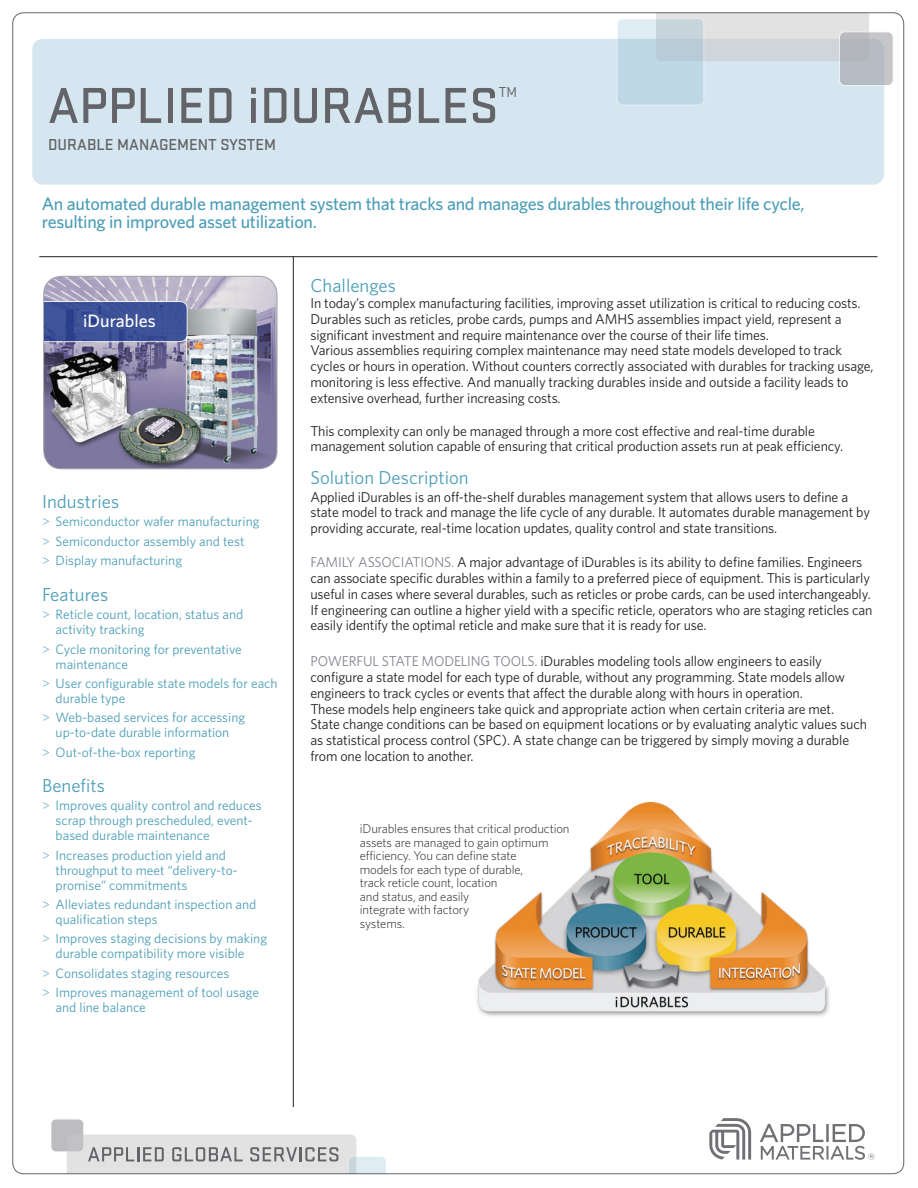
<style>
.page{position:relative;width:918px;height:1188px;background:#fff}
.page>*{position:absolute;margin:0;border:0;box-sizing:border-box;transform-origin:0 0}
.t1{font:500 52.5px "Stratum 1";color:#626467}
.t2{font:18.75px "Whitney";color:#4c9eb8}
.t3{font:500 18px/18px "Whitney";letter-spacing:-.015em;color:#4c9eb8}
.t4{font:500 18px "Whitney";color:#fff}
.t5{font:500 16.5px "Stratum 1";color:#626467}
.t6{font:15px "Stratum 1";color:#626467}
.t7{font:14.25px/15.8px "Whitney";letter-spacing:-.01em;color:#231f20}
.t8{font:14.25px "Whitney";letter-spacing:-.01em;color:#81848b}
.t9{font:13.5px/15px "Whitney";color:#4c9eb8}
.t10{font:300 12.75px/13.5px "Whitney";letter-spacing:-.01em;color:#231f20}
.s1{font-weight:300}
.s2{color:#81848b}
</style>
<div class="page">
<div style="left:32px;top:39px;width:852px;height:146px;background:#d6e6f0;border-radius:11px"></div>
<div style="left:51px;top:1119px;width:33px;height:33px;background:#bdbdc0;border-radius:5px"></div>
<div style="left:50px;top:1118px;width:35px;height:35px;border:2px solid #fff;border-radius:5px"></div>
<svg style="left:656px;top:15px;width:213px;height:46px"></svg>
<svg style="left:709px;top:1118px;width:42px;height:42px"></svg>
<svg style="left:760px;top:1124px;width:115px;height:36px"></svg>
<svg style="left:67px;top:1135px;width:321px;height:39px"></svg>
<svg style="left:617px;top:18px;width:87px;height:87px;fill:#bed8e6"></svg>
<div style="left:616px;top:18px;width:89px;height:88px;border:2px solid #fff;border-radius:5px"></div>
<div style="left:839px;top:32px;width:54px;height:54px;background:linear-gradient(to right,#b1b6bc,#c0c3c8);border-radius:5px"></div>
<div style="left:839px;top:31px;width:55px;height:55px;border:1px solid #fff;border-radius:5px"></div>
<hr style="left:293px;top:256px;width:1px;height:851px;background:#231f20">
<hr style="left:39px;top:256px;width:838px;height:1px;background:#231f20">
<img style="left:44px;top:276px;width:233px;height:193px">
<div style="left:43px;top:276px;width:234px;height:193px;border:1px solid #a1a1a5;border-radius:18px"></div>
<svg style="left:43px;top:301px;width:145px;height:41px"></svg>
<img style="left:477px;top:802px;width:352px;height:215px">
<h1 class="t1" style="left:48px;top:70px;width:452px">APPLIED IDURABLES</h1>
<p class="t6" style="left:499px;top:83px;width:20px">TM</p>
<p class="t5" style="left:48px;top:133px;width:20px">DURABLE</p>
<p class="t5" style="left:117px;top:133px;width:149px">MANAGEME NT SYSTEM</p>
<p class="t3" style="left:42px;top:195px;width:764px">An automated durable management system that tracks and manages durables throughout their life cycle, resulting in improved asset utilization.</p>
<p class="t4" style="left:83px;top:310px;width:74px">iDurables</p>
<h2 class="t2" style="left:42px;top:490px;width:79px">Industries</h2>
<p class="t9" style="left:42px;top:512px;width:219px;line-height:19.4px"><span class="s1">&gt;</span> Semiconductor wafer manufacturing <span class="s1">&gt;</span> Semiconductor assembly and test<br><span class="s1">&gt;</span> Display manufacturing</p>
<h2 class="t2" style="left:42px;top:584px;width:68px">Features</h2>
<p class="t9" style="left:56px;top:607px;width:189px;text-indent:-14px"><span class="s1">&gt;</span> Reticle count, location, status and activity tracking</p>
<p class="t9" style="left:56px;top:641px;width:188px;text-indent:-14px"><span class="s1">&gt;</span> Cycle monitoring for preventative maintenance</p>
<p class="t9" style="left:56px;top:676px;width:224px;text-indent:-14px"><span class="s1">&gt;</span> User configurable state models for each durable type</p>
<p class="t9" style="left:42px;top:710px;width:205px;text-align:center"><span class="s1">&gt;</span> Web-based services for accessing up-to-date durable information</p>
<p class="t9" style="left:42px;top:744px;width:155px"><span class="s1">&gt;</span> Out-of-the-box reporting</p>
<h2 class="t2" style="left:42px;top:775px;width:64px">Benefits</h2>
<p class="t9" style="left:56px;top:798px;width:208px;text-indent:-14px"><span class="s1">&gt;</span> Improves quality control and reduces scrap through prescheduled, event&shy;based durable maintenance</p>
<p class="t9" style="left:56px;top:847px;width:184px;text-indent:-14px"><span class="s1">&gt;</span> Increases production yield and throughput to meet “delivery-to&shy;promise” commitments</p>
<p class="t9" style="left:56px;top:897px;width:202px;text-indent:-14px"><span class="s1">&gt;</span> Alleviates redundant inspection and qualification steps</p>
<p class="t9" style="left:56px;top:931px;width:213px;text-indent:-14px"><span class="s1">&gt;</span> Improves staging decisions by making durable compatibility more visible</p>
<p class="t9" style="left:42px;top:963px;width:218px;line-height:19.4px"><span class="s1">&gt;</span> Consolidates staging resources<br><span class="s1">&gt;</span> Improves management of tool usage</p>
<p class="t9" style="left:56px;top:999px;width:92px">and line balance</p>
<h2 class="t2" style="left:310px;top:275px;width:87px">Challenges</h2>
<p class="t7" style="left:310px;top:295px;width:565px">In today’s complex manufacturing facilities, improving asset utilization is critical to reducing costs.<br>Durables such as reticles, probe cards, pumps and AMHS assemblies impact yield, represent a significant investment and require maintenance over the course of their life times.<br>Various assemblies requiring complex maintenance may need state models developed to track cycles or hours in operation. Without counters correctly associated with durables for tracking usage, monitoring is less effective. And manually tracking durables inside and outside a facility leads to extensive overhead, further increasing costs.</p>
<p class="t7" style="left:310px;top:422px;width:534px">This complexity can only be managed through a more cost effective and real-time durable management solution capable of ensuring that critical production assets run at peak efficiency.</p>
<h2 class="t2" style="left:310px;top:466px;width:160px">Solution Description</h2>
<p class="t7" style="left:310px;top:489px;width:561px">Applied iDurables is an off-the-shelf durables management system that allows users to define a state model to track and manage the life cycle of any durable. It automates durable management by providing accurate, real-time location updates, quality control and state transitions.</p>
<p class="t8" style="left:310px;top:554px;width:89px">Fami ly Associati</p>
<p class="t7" style="left:310px;top:554px;width:563px;text-indent:114px"><span class="s2">ons.</span> A major advantage of iDurables is its ability to define families. Engineers can associate specific durables within a family to a preferred piece of equipment. This is particularly useful in cases where several durables, such as reticles or probe cards, can be used interchangeably.<br>If engineering can outline a higher yield with a specific reticle, operators who are staging reticles can easily identify the optimal reticle and make sure that it is ready for use.</p>
<p class="t8" style="left:310px;top:653px;width:87px">Powerful State</p>
<p class="t7" style="left:310px;top:653px;width:558px;text-indent:111px"><span class="s2">Modeli ng Tools.</span> iDurables modeling tools allow engineers to easily configure a state model for each type of durable, without any programming. State models allow engineers to track cycles or events that affect the durable along with hours in operation.<br>These models help engineers take quick and appropriate action when certain criteria are met.<br>State change conditions can be based on equipment locations or by evaluating analytic values such as statistical process control (SPC). A state change can be triggered by simply moving a durable from one location to another.</p>
<p class="t10" style="left:360px;top:822px;width:211px">iDurables ensures that critical production assets are managed to gain optimum efficiency. You can define state<br>models for each type of durable,<br>track reticle count, location<br>and status, and easily<br>integrate with factory<br>systems.</p>
</div>
